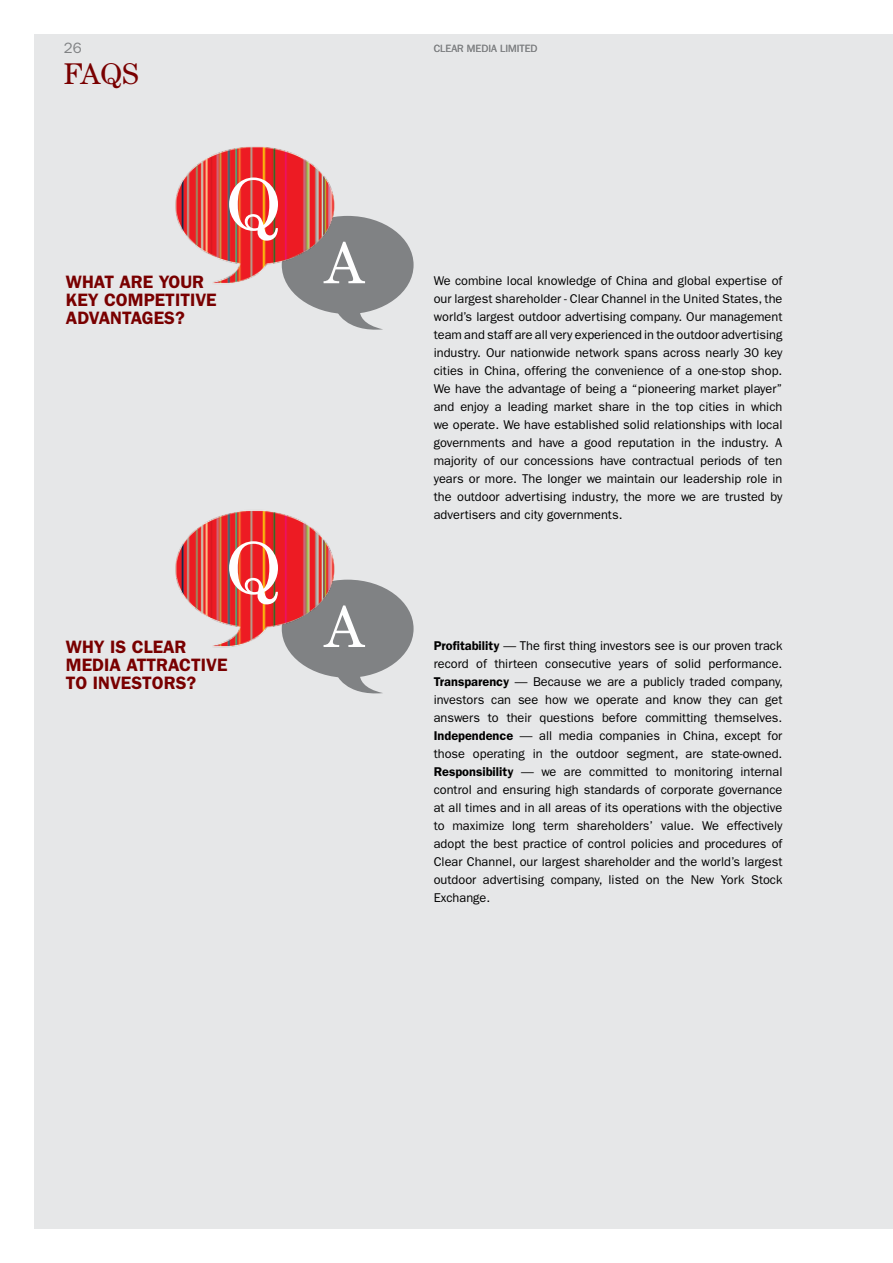
<style>
.page{position:relative;width:893px;height:1263px;background:#fff}
.page>*{position:absolute;margin:0;border:0;box-sizing:border-box;transform-origin:0 0}
.t1{font:75px "Century Std";color:#fff}
.t2{font:60px "Century Std";color:#fff}
.t3{font:30px "Century Std";color:#790000}
.t4{font:600 18px/18px "ITC Franklin Gothic Std";color:#790000}
.t5{font:15px "ITC Franklin Gothic Std";color:#808284}
.t6{font:12.75px/18px "ITC Franklin Gothic Std";color:#000;text-align:justify}
.t7{font:10.5px "ITC Franklin Gothic Std";color:#808284}
.s1{font-weight:600}
</style>
<div class="page">
<div style="left:34px;top:34px;width:859px;height:1195px;background:#e6e7e8"></div>
<div style="left:282px;top:580px;width:132px;height:98px;background:#808284;border-radius:50%"></div>
<svg style="left:344px;top:674px;width:39px;height:20px"></svg>
<img style="left:175px;top:510px;width:185px;height:174px">
<div style="left:282px;top:216px;width:132px;height:98px;background:#808284;border-radius:50%"></div>
<svg style="left:344px;top:310px;width:39px;height:20px"></svg>
<img style="left:175px;top:146px;width:185px;height:174px">
<p class="t5" style="left:64px;top:39px;width:19px">26</p>
<h3 class="t3" style="left:64px;top:57px;width:77px">FAQS</h3>
<h1 class="t1" style="left:226px;top:160px;width:56px">Q</h1>
<h3 class="t4" style="left:66px;top:273px;width:152px">WHAT ARE YOUR<br>KEY COMPETITIVE<br>ADVANTAGES?</h3>
<h2 class="t2" style="left:324px;top:228px;width:42px">A</h2>
<h1 class="t1" style="left:226px;top:524px;width:56px">Q</h1>
<h3 class="t4" style="left:66px;top:637px;width:163px">WHY IS CLEAR<br>MEDIA ATTRACTIVE<br>TO INVESTORS?</h3>
<h2 class="t2" style="left:324px;top:591px;width:42px">A</h2>
<p class="t7" style="left:434px;top:42px;width:105px">CLEAR MEDIA LIMITED</p>
<p class="t6" style="left:434px;top:272px;width:350px">We combine local knowledge of China and global expertise of our largest shareholder - Clear Channel in the United States, the world’s largest outdoor advertising company. Our management team and staff are all very experienced in the outdoor advertising industry. Our nationwide network spans across nearly 30 key cities in China, offering the convenience of a one-stop shop.<br>We have the advantage of being a “pioneering market player” and enjoy a leading market share in the top cities in which we operate. We have established solid relationships with local governments and have a good reputation in the industry. A majority of our concessions have contractual periods of ten years or more. The longer we maintain our leadership role in the outdoor advertising industry, the more we are trusted by advertisers and city governments.</p>
<p class="t6" style="left:434px;top:637px;width:351px"><span class="s1">Profitability</span> — The first thing investors see is our proven track record of thirteen consecutive years of solid performance.<br><span class="s1">Transparency</span> — Because we are a publicly traded company, investors can see how we operate and know they can get answers to their questions before committing themselves.<br><span class="s1">Independence</span> — all media companies in China, except for those operating in the outdoor segment, are state-owned.<br><span class="s1">Responsibility</span> — we are committed to monitoring internal control and ensuring high standards of corporate governance at all times and in all areas of its operations with the objective to maximize long term shareholders’ value. We effectively adopt the best practice of control policies and procedures of Clear Channel, our largest shareholder and the world’s largest outdoor advertising company, listed on the New York Stock Exchange.</p>
</div>
